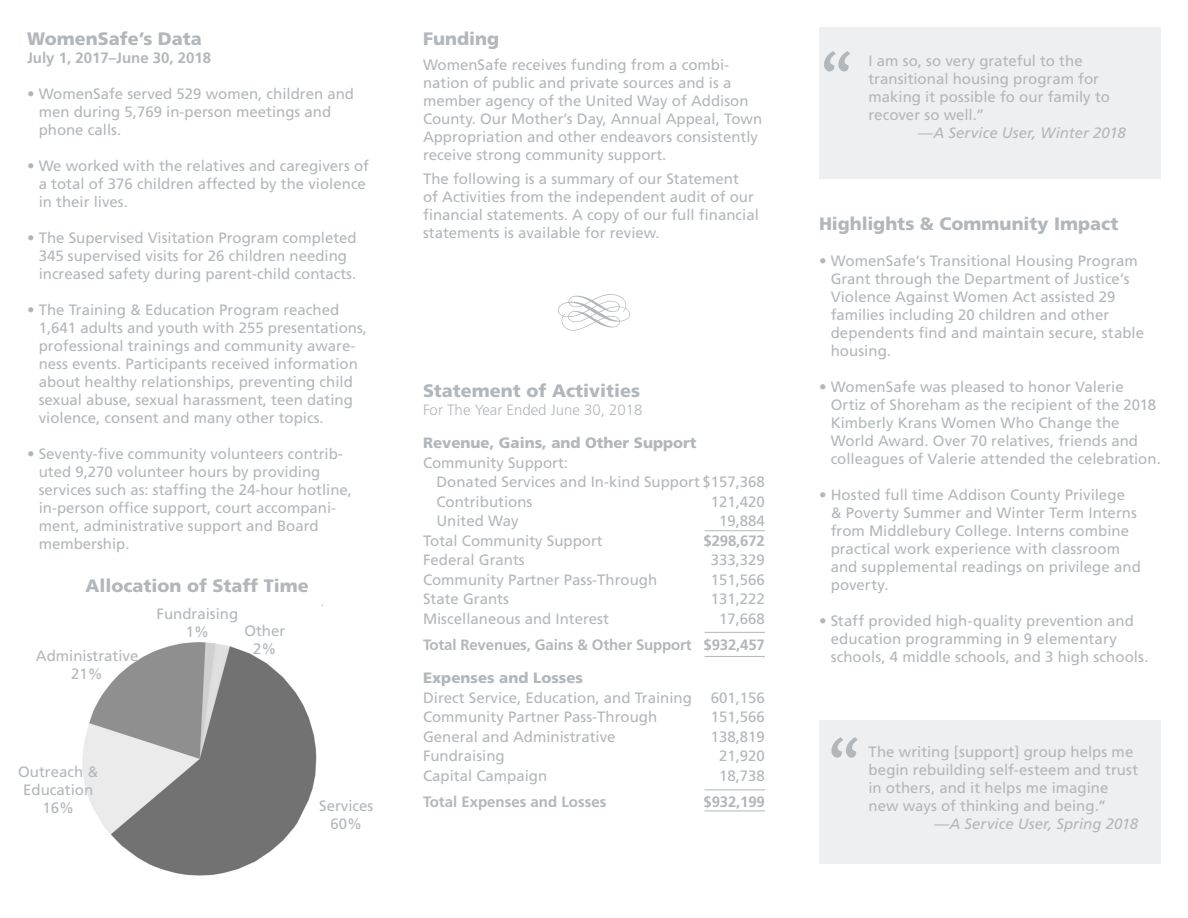
<style>
.page{position:relative;width:1188px;height:918px;background:#fff}
.page>*{position:absolute;margin:0;border:0;box-sizing:border-box;transform-origin:0 0}
.t1{font:900 18px "Frutiger";color:#b2b7bb}
.List_Paragraph{font:15px/18px "Frutiger";color:#b2b7bb}
.t2{font:700 15px "Frutiger";letter-spacing:-.01em;color:#b2b7bb}
.List_Paragraph-2{font:italic 15px "Frutiger";letter-spacing:.005em;color:#b2b7bb}
.t3{font:900 15px "Frutiger";color:#b2b7bb}
.t4{font:300 15px "Frutiger";color:#b2b7bb}
</style>
<div class="page">
<img style="left:82px;top:604px;width:241px;height:272px">
<div style="left:819px;top:27px;width:342px;height:151px;background:#eeeff1"></div>
<div style="left:819px;top:720px;width:342px;height:144px;background:#eeeff1"></div>
<hr style="left:705px;top:790px;width:60px;height:1px;background:#b2b7bb">
<hr style="left:705px;top:811px;width:60px;height:1px;background:#b2b7bb">
<hr style="left:705px;top:530px;width:60px;height:1px;background:#b2b7bb">
<hr style="left:705px;top:632px;width:60px;height:1px;background:#b2b7bb">
<hr style="left:705px;top:656px;width:60px;height:1px;background:#b2b7bb">
<svg style="left:824px;top:51px;width:26px;height:21px"></svg>
<svg style="left:831px;top:737px;width:27px;height:21px"></svg>
<svg style="left:558px;top:294px;width:72px;height:37px"></svg>
<p class="t1" style="left:27px;top:28px;width:176px">WomenSafe’s Data</p>
<p class="t2" style="left:27px;top:49px;width:186px">July 1, 2017–June 30, 2018</p>
<p class="List_Paragraph" style="left:39px;top:84px;width:317px;text-indent:-12px">• WomenSafe served 529 women, children and men during 5,769 in-person meetings and phone calls.</p>
<p class="List_Paragraph" style="left:39px;top:156px;width:332px;text-indent:-12px">• We worked with the relatives and caregivers of a total of 376 children affected by the violence in their lives.</p>
<p class="List_Paragraph" style="left:39px;top:228px;width:320px;text-indent:-12px">• The Supervised Visitation Program completed<br>345 supervised visits for 26 children needing increased safety during parent-child contacts.</p>
<p class="List_Paragraph" style="left:39px;top:300px;width:330px;text-indent:-12px">• The Training &amp; Education Program reached 1,641 adults and youth with 255 presentations, professional trainings and community aware&shy;ness events. Participants received information about healthy relationships, preventing child sexual abuse, sexual harassment, teen dating violence, consent and many other topics.</p>
<p class="List_Paragraph" style="left:39px;top:444px;width:315px;text-indent:-12px">• Seventy-five community volunteers contrib&shy;uted 9,270 volunteer hours by providing services such as: staffing the 24-hour hotline, in-person office support, court accompani&shy;ment, administrative support and Board membership.</p>
<p class="t1" style="left:86px;top:575px;width:225px">Allocation of Staff Time</p>
<p class="List_Paragraph" style="left:36px;top:647px;width:104px">Administrative</p>
<p class="List_Paragraph" style="left:71px;top:665px;width:33px">21%</p>
<p class="List_Paragraph" style="left:157px;top:604px;width:83px">Fundraising</p>
<p class="List_Paragraph" style="left:186px;top:622px;width:25px">1%</p>
<p class="List_Paragraph" style="left:244px;top:622px;width:42px">Other</p>
<p class="List_Paragraph" style="left:253px;top:640px;width:25px">2%</p>
<p class="List_Paragraph" style="left:18px;top:763px;width:82px;text-align:center">Outreach &amp;<br>Education</p>
<p class="List_Paragraph" style="left:42px;top:799px;width:33px">16%</p>
<p class="List_Paragraph" style="left:319px;top:796px;width:56px">Services</p>
<p class="List_Paragraph" style="left:330px;top:814px;width:33px">60%</p>
<p class="t1" style="left:423px;top:28px;width:78px">Funding</p>
<p class="List_Paragraph" style="left:423px;top:55px;width:341px">WomenSafe receives funding from a combi&shy;nation of public and private sources and is a member agency of the United Way of Addison County. Our Mother’s Day, Annual Appeal, Town Appropriation and other endeavors consistently receive strong community support.</p>
<p class="List_Paragraph" style="left:423px;top:170px;width:337px">The following is a summary of our Statement<br>of Activities from the independent audit of our financial statements. A copy of our full financial statements is available for review.</p>
<p class="t1" style="left:423px;top:380px;width:219px">Statement of Activities</p>
<p class="t4" style="left:423px;top:402px;width:221px">For The Year Ended June 30, 2018</p>
<p class="t3" style="left:423px;top:434px;width:275px">Revenue, Gains, and Other Support</p>
<p class="List_Paragraph" style="left:423px;top:453px;width:147px">Community Support:</p>
<p class="List_Paragraph" style="left:436px;top:473px;width:330px">Donated Services and In-kind Support $157,368</p>
<p class="List_Paragraph" style="left:436px;top:492px;width:97px">Contributions</p>
<p class="List_Paragraph" style="left:711px;top:492px;width:56px">121,420</p>
<p class="List_Paragraph" style="left:436px;top:512px;width:84px">United Way</p>
<p class="List_Paragraph" style="left:719px;top:512px;width:47px">19,884</p>
<p class="List_Paragraph" style="left:423px;top:531px;width:181px">Total Community Support</p>
<p class="t2" style="left:704px;top:532px;width:63px">$298,672</p>
<p class="List_Paragraph" style="left:423px;top:551px;width:103px">Federal Grants</p>
<p class="List_Paragraph" style="left:711px;top:551px;width:56px">333,329</p>
<p class="List_Paragraph" style="left:423px;top:570px;width:236px">Community Partner Pass-Through</p>
<p class="List_Paragraph" style="left:711px;top:570px;width:56px">151,566</p>
<p class="List_Paragraph" style="left:423px;top:590px;width:87px">State Grants</p>
<p class="List_Paragraph" style="left:711px;top:590px;width:56px">131,222</p>
<p class="List_Paragraph" style="left:423px;top:609px;width:187px">Miscellaneous and Interest</p>
<p class="List_Paragraph" style="left:719px;top:609px;width:47px">17,668</p>
<p class="t2" style="left:423px;top:636px;width:343px">Total Revenues, Gains &amp; Other Support $932,457</p>
<p class="t3" style="left:423px;top:669px;width:162px">Expenses and Losses</p>
<p class="List_Paragraph" style="left:423px;top:688px;width:270px">Direct Service, Education, and Training</p>
<p class="List_Paragraph" style="left:711px;top:688px;width:56px">601,156</p>
<p class="List_Paragraph" style="left:423px;top:708px;width:236px">Community Partner Pass-Through</p>
<p class="List_Paragraph" style="left:711px;top:708px;width:56px">151,566</p>
<p class="List_Paragraph" style="left:423px;top:727px;width:194px">General and Administrative</p>
<p class="List_Paragraph" style="left:711px;top:727px;width:56px">138,819</p>
<p class="List_Paragraph" style="left:423px;top:747px;width:83px">Fundraising</p>
<p class="List_Paragraph" style="left:719px;top:747px;width:47px">21,920</p>
<p class="List_Paragraph" style="left:423px;top:766px;width:126px">Capital Campaign</p>
<p class="List_Paragraph" style="left:719px;top:766px;width:47px">18,738</p>
<p class="t2" style="left:423px;top:793px;width:185px">Total Expenses and Losses</p>
<p class="t2" style="left:703px;top:793px;width:63px">$932,199</p>
<p class="List_Paragraph" style="left:868px;top:52px;width:243px">I am so, so very grateful to the transitional housing program for making it possible fo our family to recover so well.”</p>
<p class="List_Paragraph-2" style="left:918px;top:124px;width:209px">—A Service User, Winter 2018</p>
<p class="t1" style="left:819px;top:213px;width:301px">Highlights &amp; Community Impact</p>
<p class="List_Paragraph" style="left:831px;top:251px;width:315px;text-indent:-12px">• WomenSafe’s Transitional Housing Program Grant through the Department of Justice’s Violence Against Women Act assisted 29 families including 20 children and other dependents find and maintain secure, stable housing.</p>
<p class="List_Paragraph" style="left:831px;top:377px;width:332px;text-indent:-12px">• WomenSafe was pleased to honor Valerie Ortiz of Shoreham as the recipient of the 2018<br>Kimberly Krans Women Who Change the World Award. Over 70 relatives, friends and colleagues of Valerie attended the celebration.</p>
<p class="List_Paragraph" style="left:831px;top:485px;width:312px;text-indent:-12px">• Hosted full time Addison County Privilege<br>&amp; Poverty Summer and Winter Term Interns from Middlebury College. Interns combine practical work experience with classroom and supplemental readings on privilege and poverty.</p>
<p class="List_Paragraph" style="left:831px;top:611px;width:319px;text-indent:-12px">• Staff provided high-quality prevention and education programming in 9 elementary schools, 4 middle schools, and 3 high schools.</p>
<p class="List_Paragraph" style="left:868px;top:742px;width:271px">The writing [support] group helps me begin rebuilding self-esteem and trust in others, and it helps me imagine new ways of thinking and being.”</p>
<p class="List_Paragraph-2" style="left:934px;top:815px;width:206px">—A Service User, Spring 2018</p>
</div>
